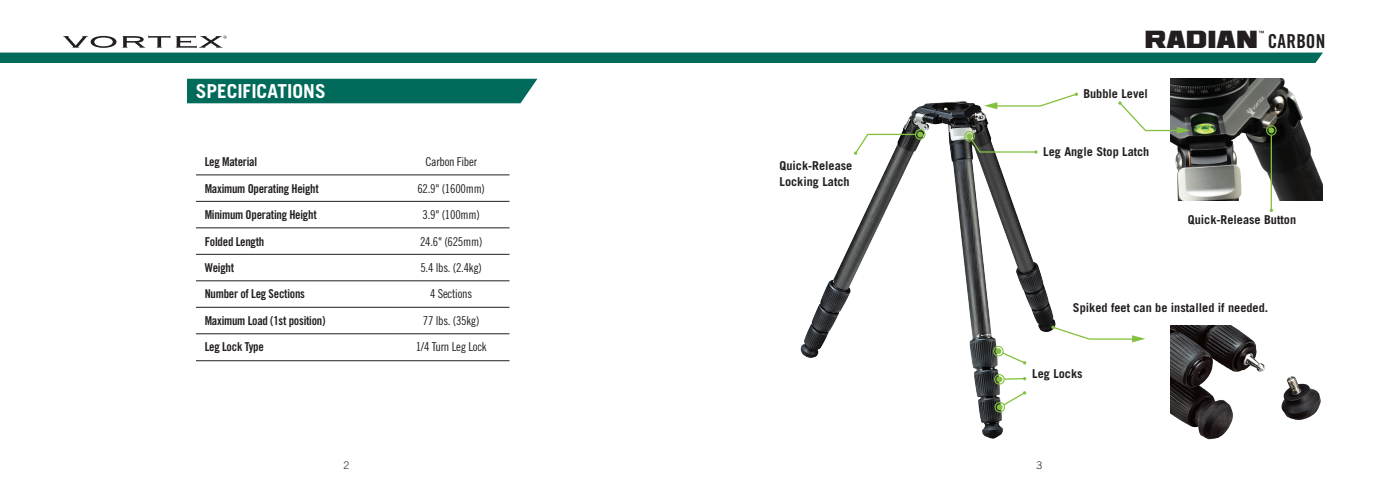
<style>
.page{position:relative;width:1386px;height:504px;background:#fff}
.page>*{position:absolute;margin:0;border:0;box-sizing:border-box;transform-origin:0 0}
.t1{font:700 19.25px "Trade Gothic LT Std";color:#fff}
.t2{font:19.25px "Ash";letter-spacing:.025em;color:#231f20}
.t3{font:19.25px "Trade Gothic LT Std Bd Cn 20";letter-spacing:.005em;color:#231f20}
.t4{font:12.25px "Trade Gothic LT Std Bd Cn 20";letter-spacing:-.02em;color:#231f20}
.Caption_bold_7_9{font:700 12.25px "Trade Gothic LT Std";color:#231f20}
.t5{font:12.25px "Trade Gothic LT Std Cn 18";letter-spacing:-.02em;color:#231f20}
.t6{font:300 10.5px "Trade Gothic LT Std";color:#231f20}
.t7{font:5.77px "Trade Gothic LT Std Bd Cn 20";color:#231f20}
</style>
<div class="page">
<svg style="left:0;top:36px;width:1323px;height:27px"></svg>
<hr style="left:196px;top:175px;width:197px;height:1px;background:#231f20">
<hr style="left:393px;top:175px;width:117px;height:1px;background:#231f20">
<hr style="left:196px;top:201px;width:197px;height:1px;background:#231f20">
<hr style="left:393px;top:201px;width:117px;height:1px;background:#231f20">
<hr style="left:196px;top:228px;width:197px;height:1px;background:#231f20">
<hr style="left:393px;top:228px;width:117px;height:1px;background:#231f20">
<hr style="left:196px;top:254px;width:197px;height:1px;background:#231f20">
<hr style="left:393px;top:254px;width:117px;height:1px;background:#231f20">
<hr style="left:196px;top:281px;width:197px;height:1px;background:#231f20">
<hr style="left:393px;top:281px;width:117px;height:1px;background:#231f20">
<hr style="left:196px;top:307px;width:197px;height:1px;background:#231f20">
<hr style="left:393px;top:307px;width:117px;height:1px;background:#231f20">
<hr style="left:196px;top:333px;width:197px;height:1px;background:#231f20">
<hr style="left:393px;top:333px;width:117px;height:1px;background:#231f20">
<hr style="left:196px;top:360px;width:197px;height:1px;background:#231f20">
<hr style="left:393px;top:360px;width:117px;height:1px;background:#231f20">
<img style="left:800px;top:101px;width:256px;height:338px">
<svg style="left:854px;top:129px;width:72px;height:26px"></svg>
<svg style="left:963px;top:130px;width:75px;height:24px"></svg>
<svg style="left:984px;top:92px;width:94px;height:17px"></svg>
<svg style="left:994px;top:391px;width:33px;height:22px"></svg>
<svg style="left:994px;top:374px;width:32px;height:11px"></svg>
<svg style="left:992px;top:345px;width:35px;height:20px"></svg>
<div style="left:187px;top:79px;width:351px;height:24px;background:#006a5b"></div>
<img style="left:1170px;top:79px;width:153px;height:121px">
<svg style="left:1118px;top:101px;width:72px;height:33px"></svg>
<hr style="left:1271px;top:135px;width:1px;height:75px;background:#84c140">
<svg style="left:1266px;top:125px;width:11px;height:11px"></svg>
<img style="left:1171px;top:325px;width:150px;height:115px">
<svg style="left:1051px;top:326px;width:94px;height:16px"></svg>
<p class="t1" style="left:196px;top:79px;width:131px">SPECIFICATIONS</p>
<p class="t4" style="left:205px;top:154px;width:54px">Leg Material</p>
<p class="t5" style="left:425px;top:154px;width:53px">Carbon Fiber</p>
<p class="t4" style="left:205px;top:181px;width:116px">Maximum Operating Height</p>
<p class="t5" style="left:417px;top:181px;width:69px">62.9" (1600mm)</p>
<p class="t4" style="left:205px;top:207px;width:114px">Minimum Operating Height</p>
<p class="t5" style="left:423px;top:207px;width:59px">3.9" (100mm)</p>
<p class="t4" style="left:205px;top:234px;width:61px">Folded Length</p>
<p class="t5" style="left:420px;top:234px;width:64px">24.6" (625mm)</p>
<p class="t4" style="left:205px;top:260px;width:31px">Weight</p>
<p class="t5" style="left:420px;top:260px;width:63px">5.4 lbs. (2.4kg)</p>
<p class="t4" style="left:205px;top:287px;width:102px">Number of Leg Sections</p>
<p class="t5" style="left:430px;top:287px;width:44px">4 Sections</p>
<p class="t4" style="left:205px;top:313px;width:122px">Maximum Load (1st position)</p>
<p class="t5" style="left:423px;top:313px;width:58px">77 lbs. (35kg)</p>
<p class="t4" style="left:205px;top:340px;width:61px">Leg Lock Type</p>
<p class="t5" style="left:416px;top:340px;width:72px">1/4 Turn Leg Lock</p>
<p class="Caption_bold_7_9" style="left:780px;top:158px;width:74px">Quick-Release</p>
<p class="Caption_bold_7_9" style="left:780px;top:174px;width:72px">Locking Latch</p>
<h1 class="t2" style="left:1146px;top:29px;width:115px">RADIAN</h1>
<p class="t7" style="left:1259px;top:29px;width:7px">™</p>
<h1 class="t3" style="left:1268px;top:29px;width:59px">CARBON</h1>
<p class="Caption_bold_7_9" style="left:1083px;top:86px;width:66px">Bubble Level</p>
<p class="Caption_bold_7_9" style="left:1043px;top:144px;width:108px">Leg Angle Stop Latch</p>
<p class="Caption_bold_7_9" style="left:1188px;top:212px;width:110px">Quick-Release Button</p>
<p class="Caption_bold_7_9" style="left:1073px;top:301px;width:197px">Spiked feet can be installed if needed.</p>
<p class="Caption_bold_7_9" style="left:1032px;top:366px;width:52px">Leg Locks</p>
<p class="t6" style="left:344px;top:459px;width:7px">2</p>
<p class="t6" style="left:1037px;top:459px;width:7px">3</p>
</div>
